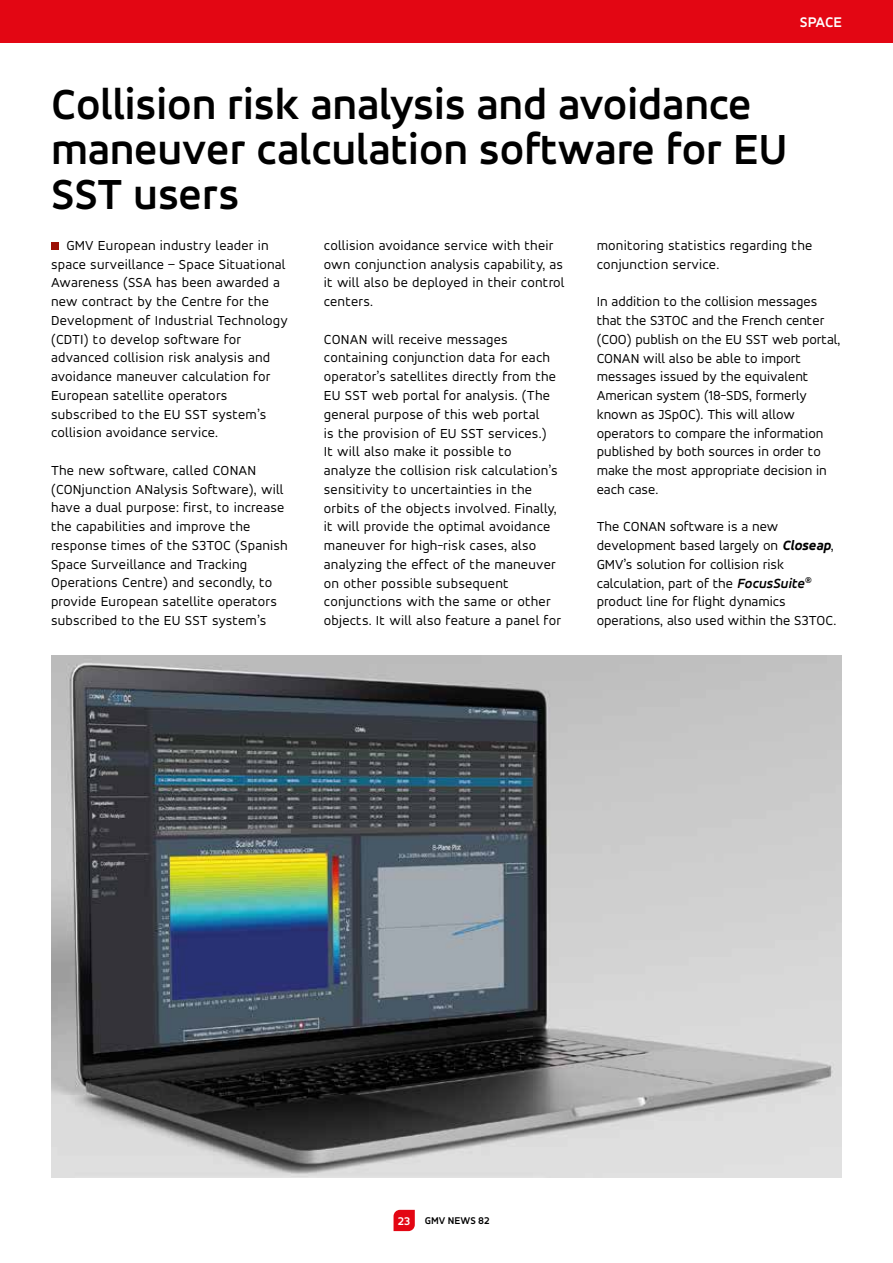
<style>
.page{position:relative;width:893px;height:1263px;background:#fff}
.page>*{position:absolute;margin:0;border:0;box-sizing:border-box;transform-origin:0 0}
.t1{font:700 45px/45px "Accord Alternate";color:#000}
.t2{font:700 15px "Accord Alternate";letter-spacing:-.01em;color:#fff}
.t3{font:14.25px/18.8px "Accord Alternate";letter-spacing:.015em;color:#000}
.t4{font:700 10.5px "Accord Alternate";color:#000}
.s1{font-weight:700;font-style:italic;font-stretch:expanded}
.s2{font-weight:700;font-style:italic}
.s3{font-size:12px;color:#fff}
</style>
<div class="page">
<div style="left:0;top:0;width:893px;height:43px;background:#e30613"></div>
<svg style="left:394px;top:1210px;width:21px;height:21px"></svg>
<div style="left:51px;top:243px;width:7px;height:7px;background:#9c1006"></div>
<img style="left:51px;top:655px;width:791px;height:523px">
<p class="t2" style="left:800px;top:13px;width:44px">SPACE</p>
<h1 class="t1" style="left:51px;top:81px;width:738px">Collision risk analysis and avoidance maneuver calculation software for EU<br>SST users</h1>
<p class="t3" style="left:51px;top:236px;width:238px;text-indent:16px">GMV European industry leader in space surveillance – Space Situational Awareness (SSA has been awarded a new contract by the Centre for the Development of Industrial Technology (CDTI) to develop software for advanced collision risk analysis and avoidance maneuver calculation for European satellite operators subscribed to the EU SST system’s collision avoidance service.</p>
<p class="t3" style="left:51px;top:461px;width:238px">The new software, called CONAN (CONjunction ANalysis Software), will have a dual purpose: first, to increase the capabilities and improve the response times of the S3TOC (Spanish Space Surveillance and Tracking Operations Centre) and secondly, to provide European satellite operators subscribed to the EU SST system’s</p>
<p class="t3" style="left:324px;top:236px;width:242px">collision avoidance service with their own conjunction analysis capability, as it will also be deployed in their control centers.</p>
<p class="t3" style="left:324px;top:329px;width:239px">CONAN will receive messages containing conjunction data for each operator’s satellites directly from the EU SST web portal for analysis. (The general purpose of this web portal<br>is the provision of EU SST services.)<br>It will also make it possible to analyze the collision risk calculation’s sensitivity to uncertainties in the orbits of the objects involved. Finally, it will provide the optimal avoidance maneuver for high-risk cases, also analyzing the effect of the maneuver on other possible subsequent conjunctions with the same or other objects. It will also feature a panel for</p>
<p class="t3" style="left:597px;top:236px;width:217px">monitoring statistics regarding the conjunction service.</p>
<p class="t3" style="left:597px;top:292px;width:245px">In addition to the collision messages that the S3TOC and the French center (COO) publish on the EU SST web portal, CONAN will also be able to import messages issued by the equivalent American system (18-SDS, formerly known as JSpOC). This will allow operators to compare the information published by both sources in order to make the most appropriate decision in each case.</p>
<p class="t3" style="left:597px;top:517px;width:241px">The CONAN software is a new development based largely on <span class="s1">Closeap</span>, GMV’s solution for collision risk calculation, part of the <span class="s2">FocusSuite</span><sup>® </sup>product line for flight dynamics operations, also used within the S3TOC.</p>
<p class="t4" style="left:398px;top:1214px;width:93px"><span class="s3">23</span> GMV NEWS 82</p>
</div>
